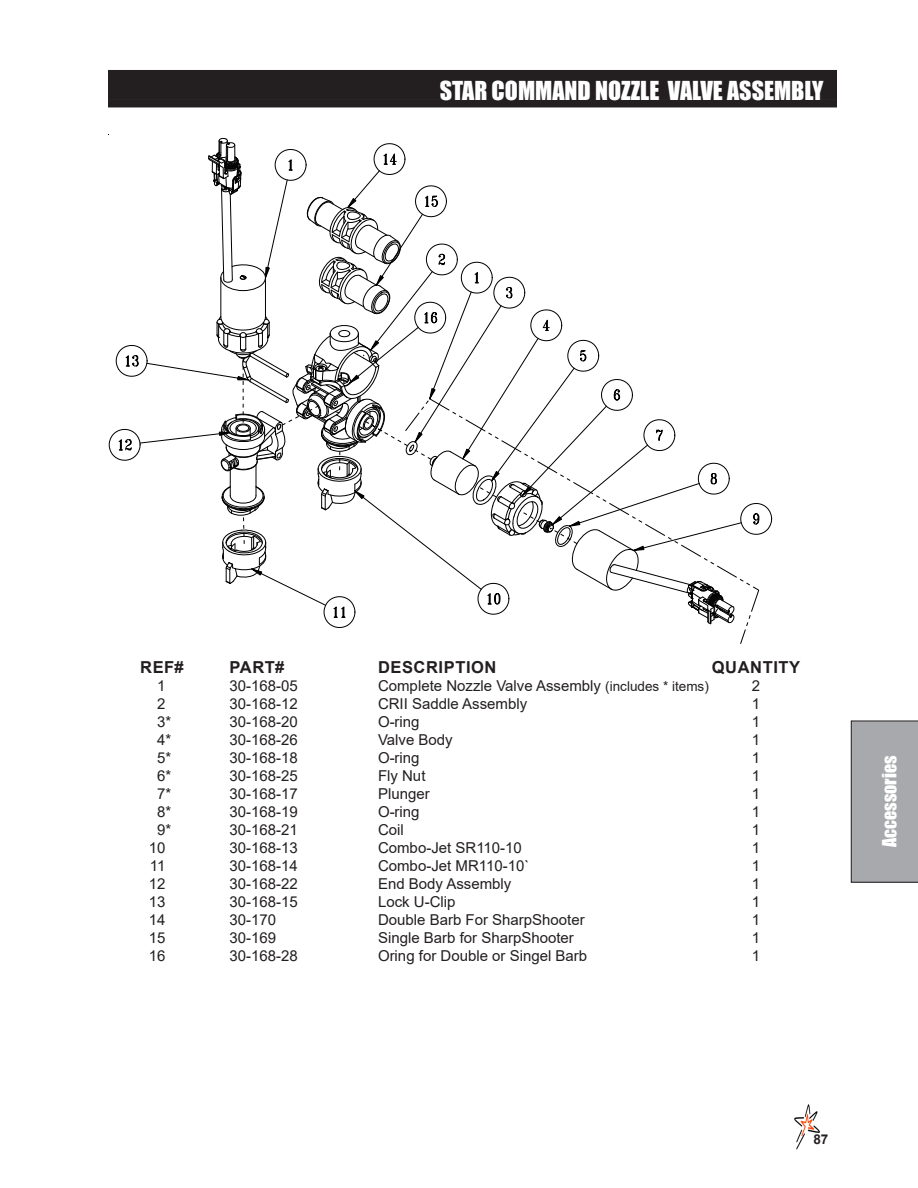
<style>
.page{position:relative;width:918px;height:1188px;background:#fff}
.page>*{position:absolute;margin:0;border:0;box-sizing:border-box;transform-origin:0 0}
.Header_Right{font:24px "Impact";color:#fff}
.t1{font:18px "Impact";color:#fff}
.Header_Parts_List{font:700 16.5px "Arial";letter-spacing:.035em;color:#231f20}
.Parts_List{font:15px "Arial";color:#231f20}
.t2{font:700 13.5px "Arial";color:#231f20}
.s1{font-size:13.5px}
</style>
<div class="page">
<img style="left:794px;top:1104px;width:26px;height:46px">
<div style="left:811px;top:1133px;width:28px;height:7px;background:#fff"></div>
<div style="left:851px;top:721px;width:67px;height:162px;background:#a8a9ad"></div>
<div style="left:108px;top:70px;width:729px;height:30px;background:#231f20"></div>
<div style="left:108px;top:100px;width:729px;height:7px;background:#231f20"></div>
<svg style="left:109px;top:138px;width:663px;height:490px"></svg>
<svg style="left:243px;top:358px;width:334px;height:186px"></svg>
<svg style="left:405px;top:399px;width:354px;height:245px"></svg>
<p class="Header_Right" style="left:440px;top:72px;width:385px">STAR COMMAND NOZZLE VALVE ASSEMBLY</p>
<p class="Header_Parts_List" style="left:140px;top:656px;width:45px">REF#</p>
<p class="Header_Parts_List" style="left:230px;top:656px;width:56px">PART#</p>
<p class="Header_Parts_List" style="left:378px;top:656px;width:120px">DESCRIPTION</p>
<p class="Header_Parts_List" style="left:712px;top:656px;width:90px">QUANTITY</p>
<p class="Parts_List" style="left:157px;top:676px;width:10px">1</p>
<p class="Parts_List" style="left:230px;top:676px;width:70px">30-168-05</p>
<p class="Parts_List" style="left:378px;top:676px;width:332px">Complete Nozzle Valve Assembly <span class="s1">(includes * items)</span></p>
<p class="Parts_List" style="left:752px;top:676px;width:10px">2</p>
<p class="Parts_List" style="left:157px;top:694px;width:10px">2</p>
<p class="Parts_List" style="left:230px;top:694px;width:70px">30-168-12</p>
<p class="Parts_List" style="left:378px;top:694px;width:151px">CRII Saddle Assembly</p>
<p class="Parts_List" style="left:752px;top:694px;width:10px">1</p>
<p class="Parts_List" style="left:157px;top:712px;width:16px">3*</p>
<p class="Parts_List" style="left:230px;top:712px;width:70px">30-168-20</p>
<p class="Parts_List" style="left:378px;top:712px;width:43px">O-ring</p>
<p class="Parts_List" style="left:752px;top:712px;width:10px">1</p>
<p class="Parts_List" style="left:157px;top:730px;width:16px">4*</p>
<p class="Parts_List" style="left:230px;top:730px;width:70px">30-168-26</p>
<p class="Parts_List" style="left:378px;top:730px;width:76px">Valve Body</p>
<p class="Parts_List" style="left:752px;top:730px;width:10px">1</p>
<p class="Parts_List" style="left:157px;top:748px;width:16px">5*</p>
<p class="Parts_List" style="left:230px;top:748px;width:70px">30-168-18</p>
<p class="Parts_List" style="left:378px;top:748px;width:43px">O-ring</p>
<p class="Parts_List" style="left:752px;top:748px;width:10px">1</p>
<p class="Parts_List" style="left:157px;top:766px;width:16px">6*</p>
<p class="Parts_List" style="left:230px;top:766px;width:70px">30-168-25</p>
<p class="Parts_List" style="left:378px;top:766px;width:49px">Fly Nut</p>
<p class="Parts_List" style="left:752px;top:766px;width:10px">1</p>
<p class="Parts_List" style="left:157px;top:784px;width:16px">7*</p>
<p class="Parts_List" style="left:230px;top:784px;width:70px">30-168-17</p>
<p class="Parts_List" style="left:378px;top:784px;width:53px">Plunger</p>
<p class="Parts_List" style="left:752px;top:784px;width:10px">1</p>
<p class="Parts_List" style="left:157px;top:802px;width:16px">8*</p>
<p class="Parts_List" style="left:230px;top:802px;width:70px">30-168-19</p>
<p class="Parts_List" style="left:378px;top:802px;width:43px">O-ring</p>
<p class="Parts_List" style="left:752px;top:802px;width:10px">1</p>
<p class="Parts_List" style="left:157px;top:820px;width:16px">9*</p>
<p class="Parts_List" style="left:230px;top:820px;width:70px">30-168-21</p>
<p class="Parts_List" style="left:378px;top:820px;width:27px">Coil</p>
<p class="Parts_List" style="left:752px;top:820px;width:10px">1</p>
<p class="Parts_List" style="left:149px;top:838px;width:18px">10</p>
<p class="Parts_List" style="left:230px;top:838px;width:70px">30-168-13</p>
<p class="Parts_List" style="left:378px;top:838px;width:145px">Combo-Jet SR110-10</p>
<p class="Parts_List" style="left:752px;top:838px;width:10px">1</p>
<p class="Parts_List" style="left:150px;top:856px;width:17px">11</p>
<p class="Parts_List" style="left:230px;top:856px;width:70px">30-168-14</p>
<p class="Parts_List" style="left:378px;top:856px;width:153px">Combo-Jet MR110-10`</p>
<p class="Parts_List" style="left:752px;top:856px;width:10px">1</p>
<p class="Parts_List" style="left:149px;top:874px;width:18px">12</p>
<p class="Parts_List" style="left:230px;top:874px;width:70px">30-168-22</p>
<p class="Parts_List" style="left:378px;top:874px;width:135px">End Body Assembly</p>
<p class="Parts_List" style="left:752px;top:874px;width:10px">1</p>
<p class="Parts_List" style="left:149px;top:892px;width:18px">13</p>
<p class="Parts_List" style="left:230px;top:892px;width:70px">30-168-15</p>
<p class="Parts_List" style="left:378px;top:892px;width:79px">Lock U-Clip</p>
<p class="Parts_List" style="left:752px;top:892px;width:10px">1</p>
<p class="Parts_List" style="left:149px;top:910px;width:18px">14</p>
<p class="Parts_List" style="left:230px;top:910px;width:48px">30-170</p>
<p class="Parts_List" style="left:378px;top:910px;width:208px">Double Barb For SharpShooter</p>
<p class="Parts_List" style="left:752px;top:910px;width:10px">1</p>
<p class="Parts_List" style="left:149px;top:928px;width:18px">15</p>
<p class="Parts_List" style="left:230px;top:928px;width:48px">30-169</p>
<p class="Parts_List" style="left:378px;top:928px;width:197px">Single Barb for SharpShooter</p>
<p class="Parts_List" style="left:752px;top:928px;width:10px">1</p>
<p class="Parts_List" style="left:149px;top:946px;width:18px">16</p>
<p class="Parts_List" style="left:230px;top:946px;width:70px">30-168-28</p>
<p class="Parts_List" style="left:378px;top:946px;width:211px">Oring for Double or Singel Barb</p>
<p class="Parts_List" style="left:752px;top:946px;width:10px">1</p>
<p class="t1" style="left:875px;top:847px;width:93px;rotate:-90deg">Accessories</p>
<p class="t2" style="left:813px;top:1129px;width:17px">87</p>
</div>
